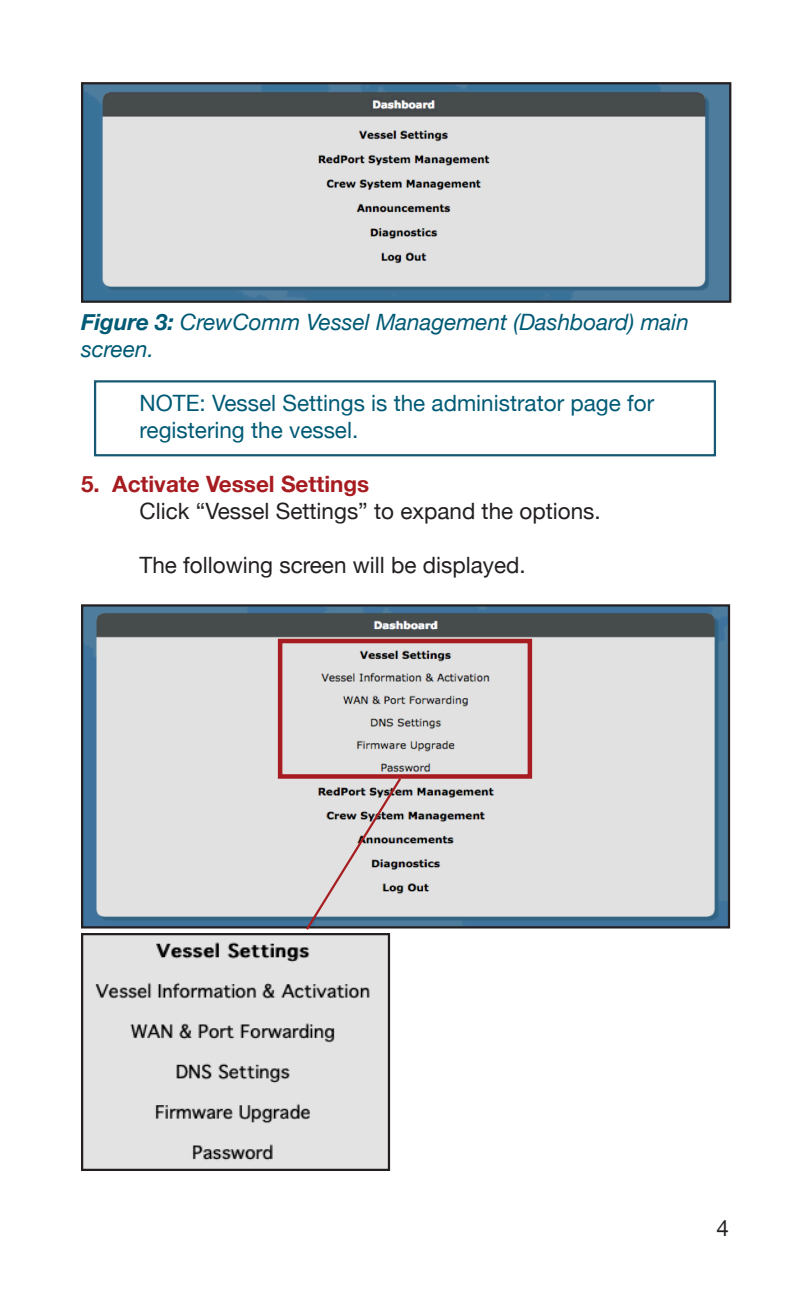
<style>
.page{position:relative;width:810px;height:1296px;background:#fff}
.page>*{position:absolute;margin:0;border:0;box-sizing:border-box;transform-origin:0 0}
.Paragraph_Style_2{font:22.5px "Helvetica Neue";color:#231f20}
.Paragraph_Style_2-2{font:22.5px/27px "Helvetica Neue";color:#005a75}
.t1{font:italic 22.5px/27px "Helvetica Neue";color:#005a75}
.t2{font:700 22.5px "Helvetica Neue";color:#a71c20}
.s1{font-weight:700}
</style>
<div class="page">
<img style="left:84px;top:85px;width:644px;height:215px">
<div style="left:81px;top:82px;width:650px;height:221px;border:2px solid #231f20"></div>
<img style="left:84px;top:607px;width:643px;height:319px">
<div style="left:81px;top:604px;width:649px;height:325px;border:2px solid #231f20"></div>
<img style="left:84px;top:936px;width:303px;height:232px">
<div style="left:81px;top:933px;width:309px;height:238px;border:2px solid #231f20"></div>
<div style="left:94px;top:380px;width:622px;height:76px;border:2px solid #175974"></div>
<div style="left:278px;top:639px;width:254px;height:140px;border:4px solid #a71c20"></div>
<svg style="left:304px;top:776px;width:99px;height:154px;background:#c5c2c4"></svg>
<p class="t1" style="left:81px;top:310px;width:610px"><span class="s1">Figure 3:</span> CrewComm Vessel Management (Dashboard) main screen.</p>
<p class="Paragraph_Style_2-2" style="left:140px;top:391px;width:516px">NOTE: Vessel Settings is the administrator page for registering the vessel.</p>
<p class="t2" style="left:81px;top:466px;width:290px">5. Activate Vessel Settings</p>
<p class="Paragraph_Style_2" style="left:140px;top:495px;width:463px">Click “Vessel Settings” to expand the options.</p>
<p class="Paragraph_Style_2" style="left:140px;top:549px;width:388px">The following screen will be displayed.</p>
<p class="Paragraph_Style_2" style="left:716px;top:1212px;width:14px">4</p>
</div>
